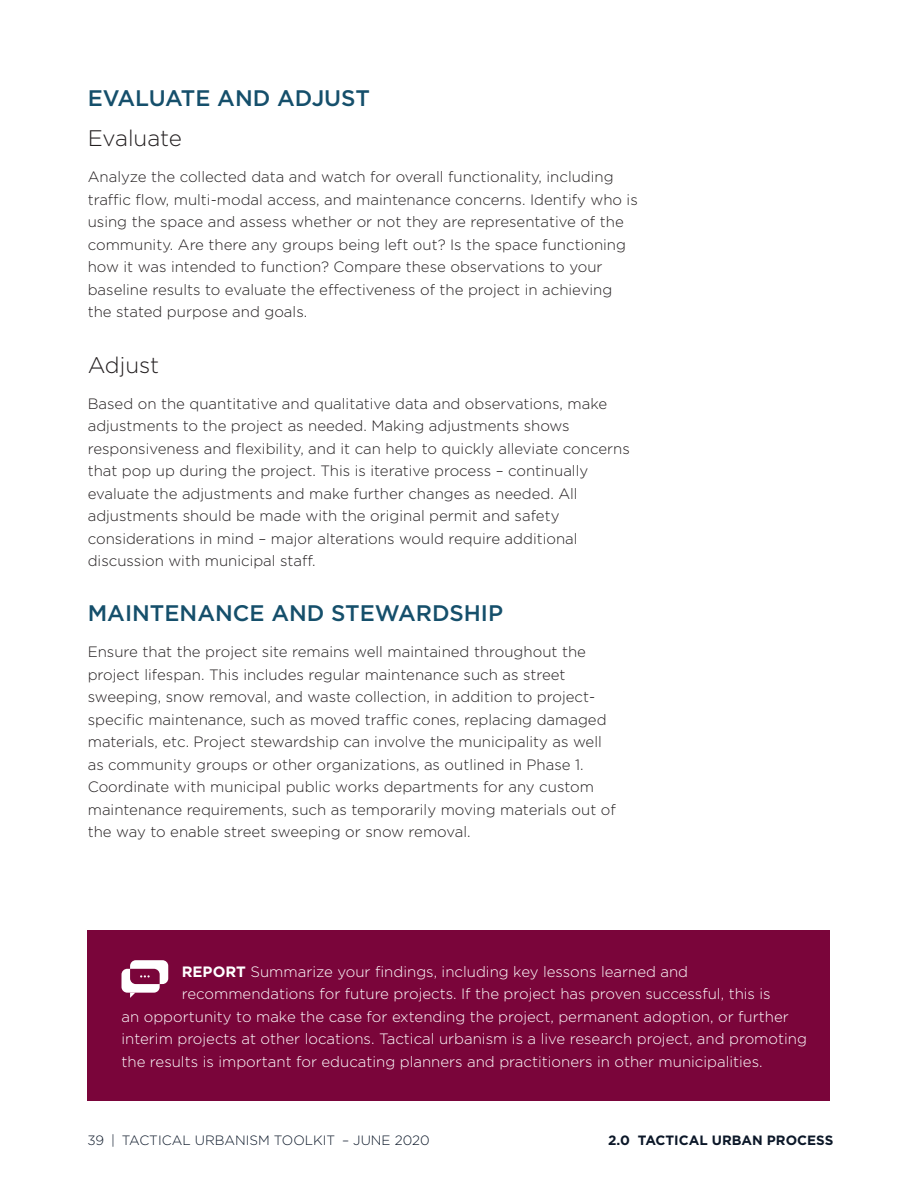
<style>
.page{position:relative;width:918px;height:1188px;background:#fff}
.page>*{position:absolute;margin:0;border:0;box-sizing:border-box;transform-origin:0 0}
.t1{font:500 22.5px "Gotham";color:#154f6b}
.t2{font:300 22.5px "Gotham";color:#231f20}
.t3{font:300 15px/22.5px "Gotham";color:#231f20}
.t4{font:300 15px "Gotham";color:#fff}
.t5{font:300 13.5px "Gotham";color:#0b1728}
.t6{font:700 13.5px "Gotham";color:#0b1728}
.s1{font-weight:700}
</style>
<div class="page">
<div style="left:88px;top:931px;width:742px;height:170px;background:#7a053a"></div>
<div style="left:121px;top:969px;width:39px;height:24px;background:#fff;border-radius:6px"></div>
<div style="left:130px;top:960px;width:38px;height:24px;background:#fff;border-radius:6px"></div>
<svg style="left:130px;top:993px;width:5px;height:5px"></svg>
<svg style="left:130px;top:969px;width:30px;height:15px"></svg>
<h1 class="t1" style="left:88px;top:83px;width:284px">EVALUATE AND ADJUST</h1>
<h1 class="t2" style="left:88px;top:124px;width:96px">Evaluate</h1>
<p class="t3" style="left:88px;top:165px;width:552px">Analyze the collected data and watch for overall functionality, including traffic flow, multi-modal access, and maintenance concerns. Identify who is using the space and assess whether or not they are representative of the community. Are there any groups being left out? Is the space functioning how it was intended to function? Compare these observations to your baseline results to evaluate the effectiveness of the project in achieving the stated purpose and goals.</p>
<h1 class="t2" style="left:88px;top:350px;width:73px">Adjust</h1>
<p class="t3" style="left:88px;top:392px;width:544px">Based on the quantitative and qualitative data and observations, make adjustments to the project as needed. Making adjustments shows responsiveness and flexibility, and it can help to quickly alleviate concerns that pop up during the project. This is iterative process – continually evaluate the adjustments and make further changes as needed. All adjustments should be made with the original permit and safety considerations in mind – major alterations would require additional discussion with municipal staff.</p>
<h1 class="t1" style="left:88px;top:599px;width:417px">MAINTENANCE AND STEWARDSHIP</h1>
<p class="t3" style="left:88px;top:640px;width:530px">Ensure that the project site remains well maintained throughout the project lifespan. This includes regular maintenance such as street sweeping, snow removal, and waste collection, in addition to project&shy;specific maintenance, such as moved traffic cones, replacing damaged materials, etc. Project stewardship can involve the municipality as well as community groups or other organizations, as outlined in Phase 1.<br>Coordinate with municipal public works departments for any custom maintenance requirements, such as temporarily moving materials out of the way to enable street sweeping or snow removal.</p>
<p class="t4" style="left:182px;top:962px;width:508px"><span class="s1">REPORT</span> Summarize your findings, including key lessons learned and</p>
<p class="t4" style="left:182px;top:984px;width:590px">recommendations for future projects. If the project has proven successful, this is</p>
<p class="t4" style="left:122px;top:1007px;width:669px">an opportunity to make the case for extending the project, permanent adoption, or further</p>
<p class="t4" style="left:122px;top:1029px;width:687px">interim projects at other locations. Tactical urbanism is a live research project, and promoting</p>
<p class="t4" style="left:122px;top:1052px;width:643px">the results is important for educating planners and practitioners in other municipalities.</p>
<p class="t5" style="left:87px;top:1131px;width:344px">39 | TACTICAL URBANISM TOOLKIT – JUNE 2020</p>
<p class="t6" style="left:608px;top:1131px;width:227px">2.0 TACTICAL URBAN PROCESS</p>
</div>
